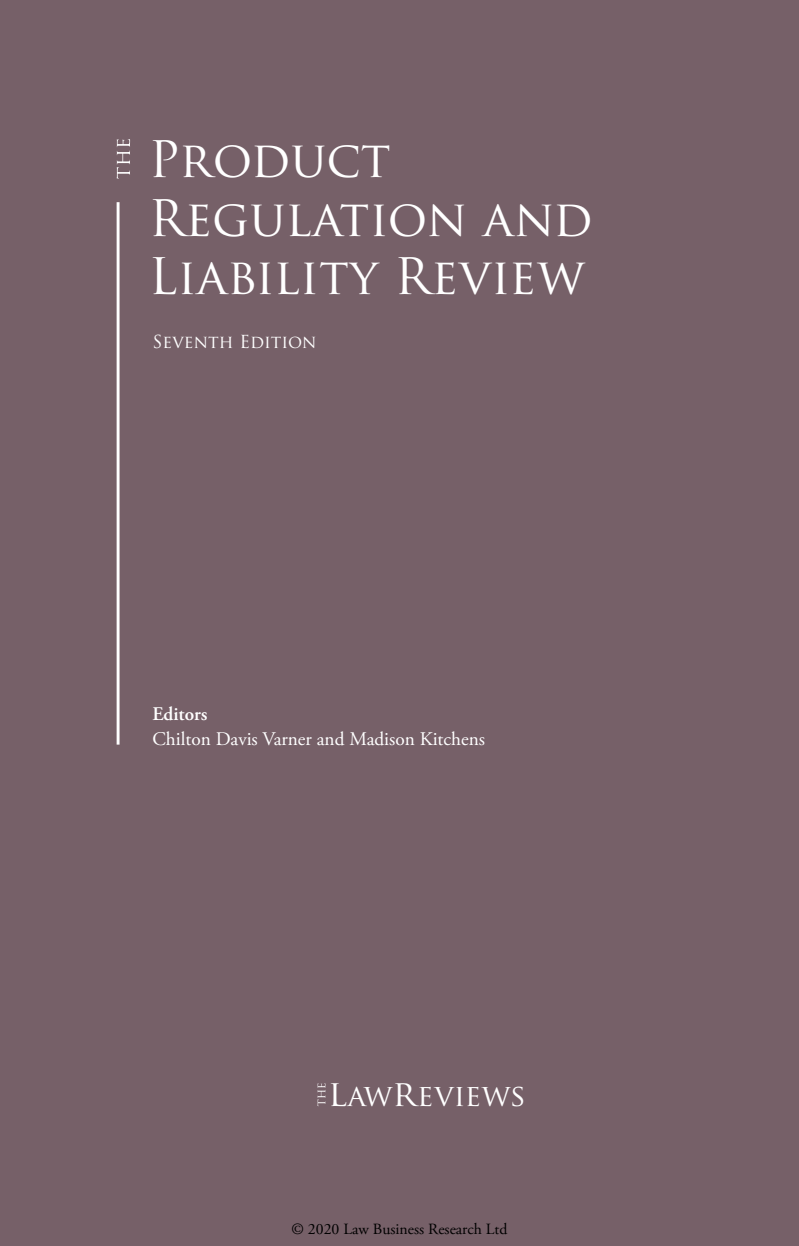
<style>
.page{position:relative;width:799px;height:1246px;background:#fff}
.page>*{position:absolute;margin:0;border:0;box-sizing:border-box;transform-origin:0 0}
.t1{font:49px/58.8px "Trajan Pro";color:#fff}
.t2{font:29.75px "Trajan Pro";color:#fff}
.t3{font:19.25px "Adobe Garamond Pro";color:#fff}
.t4{font:600 19.25px "Adobe Garamond Pro";color:#fff}
.t5{font:17.5px "Trajan Pro";color:#fff}
.t6{font:15.75px "Adobe Garamond Pro";color:#000}
.s1{font-size:35.7px}
</style>
<div class="page">
<div style="left:0;top:0;width:799px;height:1245px;background:#766068"></div>
<svg style="left:117px;top:139px;width:13px;height:40px"></svg>
<hr style="left:117px;top:202px;width:3px;height:542px;background:#fff">
<svg style="left:317px;top:1083px;width:8px;height:22px"></svg>
<h1 class="t1" style="left:148px;top:129px;width:446px">Product<br>Regulation and<br>Liability Review</h1>
<p class="t5" style="left:152px;top:331px;width:165px">Seventh Edition</p>
<p class="t4" style="left:152px;top:702px;width:57px">Editors</p>
<p class="t3" style="left:152px;top:726px;width:334px">Chilton Davis Varner and Madison Kitchens</p>
<h2 class="t2" style="left:328px;top:1076px;width:199px"><span class="s1">l</span>aw<span class="s1">r</span>eviews</h2>
<p class="t6" style="left:291px;top:1218px;width:217px">© 2020 Law Business Research Ltd</p>
</div>
